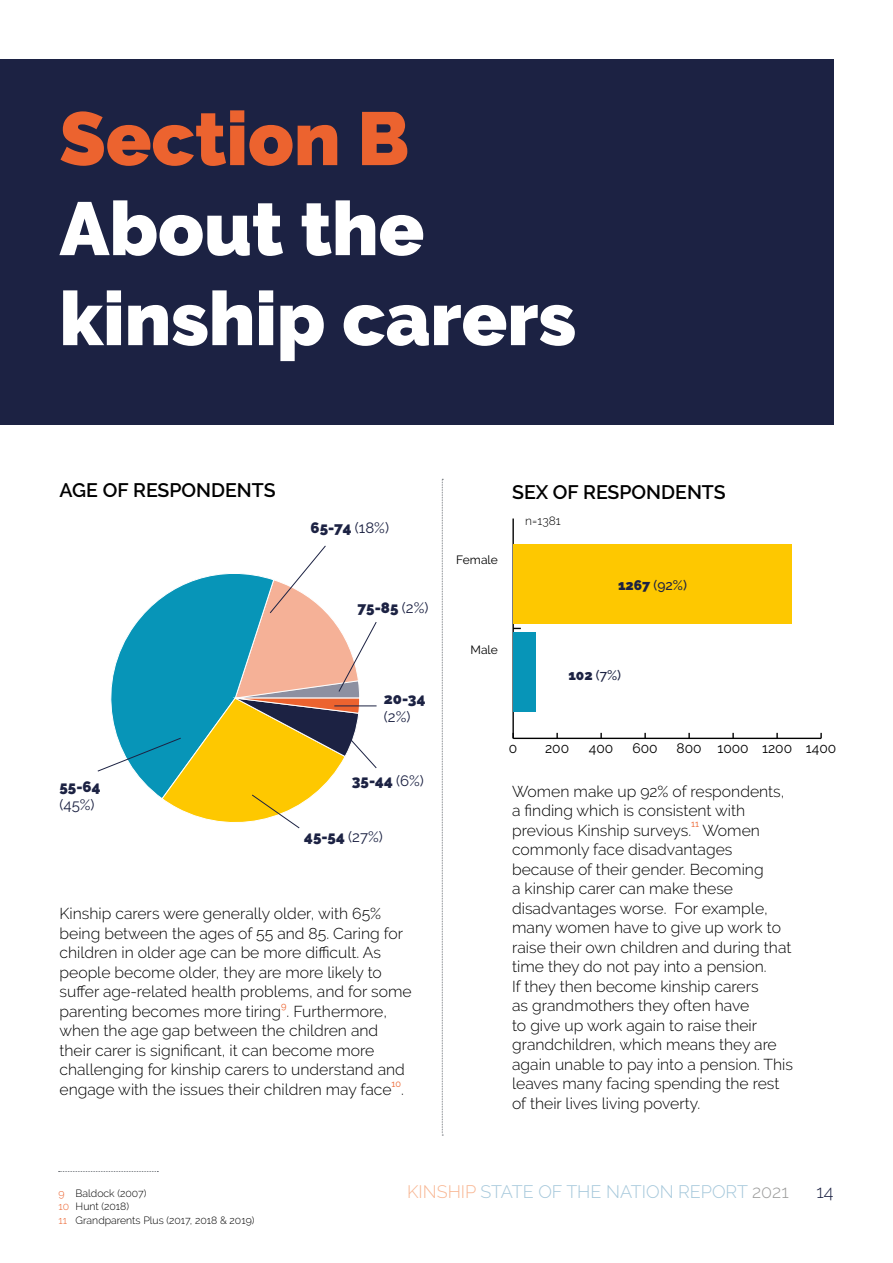
<style>
.page{position:relative;width:893px;height:1263px;background:#fff}
.page>*{position:absolute;margin:0;border:0;box-sizing:border-box;transform-origin:0 0}
.t1{font:900 75px/90px "Raleway";color:#fff}
.t2{font:900 75px "Raleway";color:#ec632f}
.t3{font:600 19.5px "Raleway";color:#000}
.t4{font:300 18px "Raleway";color:#a6c8db}
.t5{font:300 18px "Raleway";color:#1c2243}
.t6{font:300 15.75px/19.5px "Raleway";color:#000}
.t7{font:900 15px "Raleway";color:#1c2243}
.t8{font:15px "Raleway";color:#1c2243}
.t9{font:13.8px "Raleway";color:#000}
.t10{font:500 13.8px "Raleway";color:#1c2243}
.t11{font:12px "Raleway";color:#000}
.t12{font:300 12px "Raleway";color:#000}
.t13{font:300 10.5px/13.5px "Raleway";color:#000}
.t14{font:9.15px "Raleway";color:#ec632f}
.s1{font-weight:400}
.s2{font-weight:900}
.s3{color:#ec632f}
.s4{color:#f8b794}
.s5{color:#9d9d9c}
</style>
<div class="page">
<div style="left:0;top:60px;width:833px;height:365px;background:#1c2243"></div>
<svg style="left:97px;top:545px;width:280px;height:284px"></svg>
<svg style="left:442px;top:479px;width:1px;height:657px"></svg>
<hr style="left:513px;top:738px;width:308px;height:1px;background:#000">
<hr style="left:512px;top:518px;width:2px;height:220px;background:#000">
<div style="left:513px;top:633px;width:23px;height:79px;background:#0795b8"></div>
<div style="left:513px;top:545px;width:279px;height:79px;background:#fec800"></div>
<svg style="left:59px;top:1171px;width:99px;height:1px"></svg>
<h1 class="t2" style="left:60px;top:95px;width:351px">Section B</h1>
<h1 class="t1" style="left:60px;top:184px;width:518px">About the kinship carers</h1>
<p class="t3" style="left:60px;top:479px;width:218px">AGE OF RESPONDENTS</p>
<p class="t7" style="left:311px;top:519px;width:80px">65-74 <span class="s1">(18%)</span></p>
<p class="t7" style="left:358px;top:599px;width:72px">75-85 <span class="s1">(2%)</span></p>
<p class="t7" style="left:60px;top:778px;width:42px">55-64</p>
<p class="t8" style="left:60px;top:796px;width:37px">(45%)</p>
<p class="t7" style="left:384px;top:690px;width:43px">20-34</p>
<p class="t8" style="left:384px;top:708px;width:28px">(2%)</p>
<p class="t7" style="left:352px;top:771px;width:73px">35-44 <span class="s1">(6%)</span></p>
<p class="t7" style="left:304px;top:828px;width:80px">45-54 <span class="s1">(27%)</span></p>
<p class="t6" style="left:60px;top:904px;width:354px">Kinship carers were generally older, with 65% being between the ages of 55 and 85. Caring for children in older age can be more difficult. As people become older, they are more likely to suffer age-related health problems, and for some parenting becomes more tiring . Furthermore,</p>
<p class="t14" style="left:281px;top:1000px;width:7px">9</p>
<p class="t6" style="left:60px;top:1021px;width:347px">when the age gap between the children and their carer is significant, it can become more challenging for kinship carers to understand and engage with the issues their children may face</p>
<p class="t14" style="left:392px;top:1078px;width:11px">10</p>
<p class="t6" style="left:401px;top:1079px;width:4px">.</p>
<p class="t11" style="left:456px;top:553px;width:43px">Female</p>
<p class="t3" style="left:512px;top:481px;width:215px">SEX OF RESPONDENTS</p>
<p class="t12" style="left:525px;top:514px;width:37px">n=1381</p>
<p class="t10" style="left:618px;top:577px;width:70px"><span class="s2">1267</span> (92%)</p>
<p class="t11" style="left:471px;top:643px;width:29px">Male</p>
<p class="t10" style="left:568px;top:667px;width:54px"><span class="s2">102</span> (7%)</p>
<p class="t9" style="left:509px;top:740px;width:10px">0</p>
<p class="t9" style="left:545px;top:740px;width:26px">200</p>
<p class="t9" style="left:589px;top:740px;width:26px">400</p>
<p class="t9" style="left:632px;top:740px;width:27px">600</p>
<p class="t9" style="left:677px;top:740px;width:161px">800 1000 1200 1400</p>
<p class="t6" style="left:512px;top:781px;width:274px">Women make up 92% of respondents, a finding which is consistent with previous Kinship surveys.</p>
<p class="t14" style="left:691px;top:819px;width:9px">11</p>
<p class="t6" style="left:512px;top:820px;width:282px;text-indent:190px">Women commonly face disadvantages because of their gender. Becoming<br>a kinship carer can make these disadvantages worse. For example, many women have to give up work to raise their own children and during that time they do not pay into a pension.<br>If they then become kinship carers<br>as grandmothers they often have<br>to give up work again to raise their grandchildren, which means they are again unable to pay into a pension. This leaves many facing spending the rest of their lives living poverty.</p>
<p class="t13" style="left:59px;top:1186px;width:89px"><span class="s3">9</span> Baldock (2007)</p>
<p class="t4" style="left:407px;top:1181px;width:383px"><span class="s4">KINSHIP</span> STATE OF THE NATION REPORT <span class="s5">2021</span></p>
<p class="t5" style="left:816px;top:1181px;width:18px">14</p>
<p class="t13" style="left:59px;top:1199px;width:197px"><span class="s3">10</span> Hunt (2018)<br><span class="s3">11</span> Grandparents Plus (2017, 2018 &amp; 2019)</p>
</div>
